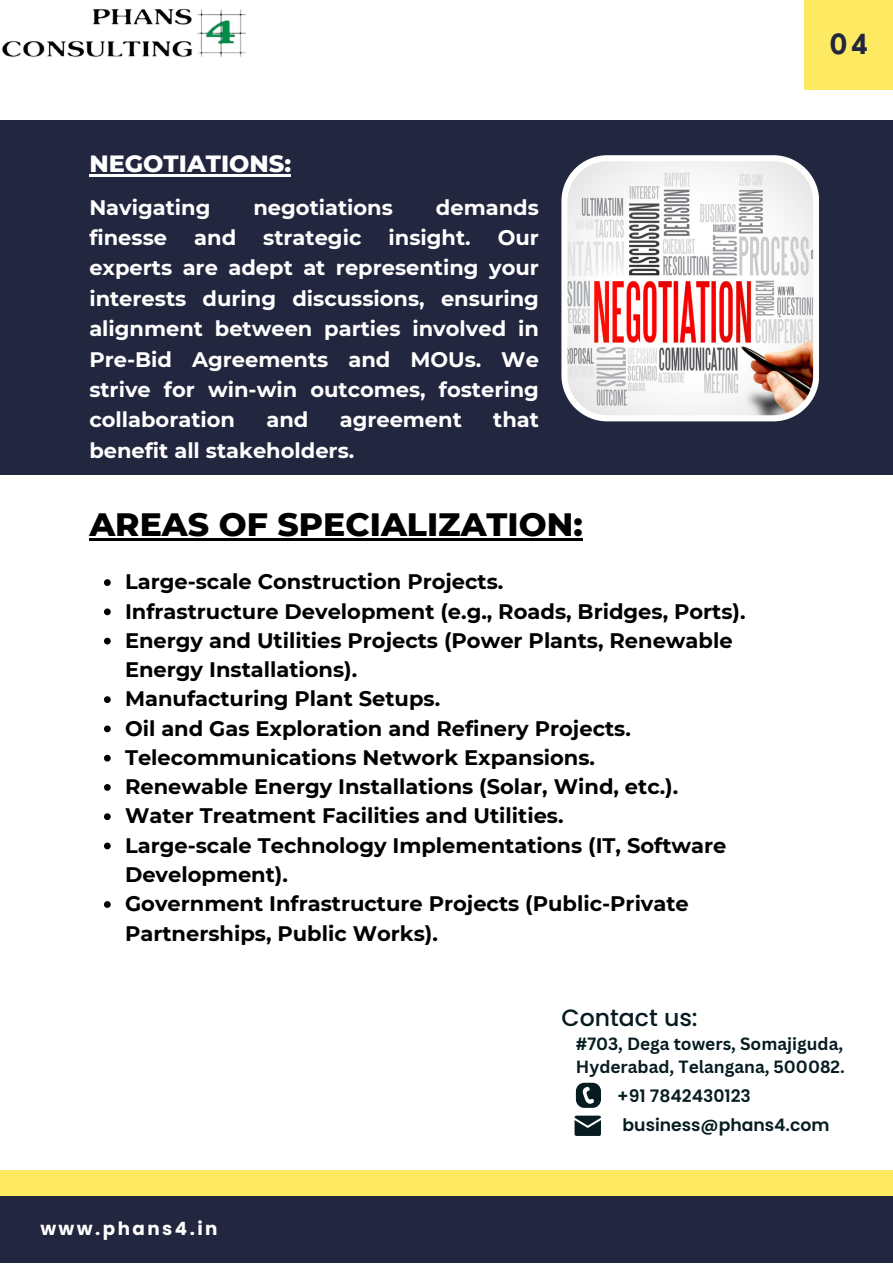
<style>
.page{position:relative;width:893px;height:1264px;background:#fff}
.page>*{position:absolute;margin:0;border:0;box-sizing:border-box;transform-origin:0 0}
.t1{font:800 33px "Montserrat";color:#000}
.t2{font:700 27px "Nourd";color:#22263e}
.t3{font:800 24px "Montserrat";color:#fff}
.t4{font:500 23.55px "Poppins";color:#071c21}
.t5{font:700 21px/29.2px "Montserrat";color:#000}
.t6{font:700 21px/30.3px "Montserrat";color:#fff;text-align:justify}
.t7{font:700 18.3px "Poppins";letter-spacing:.135em;color:#fff}
.t8{font:700 17.25px "Canva Sans";color:#071c21}
.t9{font:600 17.25px "Poppins";color:#071c21}
</style>
<div class="page">
<div style="left:804px;top:0;width:88px;height:89px;background:#fde962"></div>
<div style="left:0;top:120px;width:892px;height:355px;background:#22263e"></div>
<svg style="left:561px;top:155px;width:258px;height:266px;background:#ddc9c9"></svg>
<div style="left:0;top:1195px;width:892px;height:68px;background:#22263e"></div>
<div style="left:0;top:1169px;width:892px;height:26px;background:#fde962"></div>
<img style="left:1px;top:8px;width:245px;height:49px">
<hr style="left:89px;top:174px;width:202px;height:3px;background:#fff">
<hr style="left:89px;top:538px;width:493px;height:2px;background:#000">
<svg style="left:104px;top:579px;width:7px;height:7px"></svg>
<svg style="left:104px;top:608px;width:7px;height:7px"></svg>
<svg style="left:104px;top:637px;width:7px;height:7px"></svg>
<svg style="left:104px;top:696px;width:7px;height:7px"></svg>
<svg style="left:104px;top:725px;width:7px;height:7px"></svg>
<svg style="left:104px;top:754px;width:7px;height:7px"></svg>
<svg style="left:104px;top:784px;width:7px;height:6px"></svg>
<svg style="left:104px;top:813px;width:7px;height:7px"></svg>
<svg style="left:104px;top:842px;width:7px;height:7px"></svg>
<svg style="left:104px;top:901px;width:7px;height:6px"></svg>
<svg style="left:576px;top:1082px;width:24px;height:25px"></svg>
<svg style="left:574px;top:1115px;width:27px;height:20px"></svg>
<p class="t3" style="left:89px;top:149px;width:203px">NEGOTIATIONS:</p>
<p class="t6" style="left:89px;top:192px;width:123px">Navigating</p>
<p class="t6" style="left:253px;top:192px;width:141px">negotiations</p>
<p class="t6" style="left:436px;top:192px;width:104px">demands</p>
<p class="t6" style="left:89px;top:222px;width:79px">finesse</p>
<p class="t6" style="left:194px;top:222px;width:43px">and</p>
<p class="t6" style="left:263px;top:222px;width:100px">strategic</p>
<p class="t6" style="left:388px;top:222px;width:84px">insight.</p>
<p class="t6" style="left:89px;top:222px;width:451px;text-indent:408px">Our experts are adept at representing your interests during discussions, ensuring alignment between parties involved in Pre-Bid Agreements and MOUs. We strive for win-win outcomes, fostering collaboration</p>
<p class="t6" style="left:266px;top:404px;width:43px">and</p>
<p class="t6" style="left:340px;top:404px;width:124px">agreement</p>
<p class="t6" style="left:493px;top:404px;width:47px">that</p>
<p class="t6" style="left:89px;top:435px;width:266px">benefit all stakeholders.</p>
<p class="t1" style="left:89px;top:504px;width:495px">AREAS OF SPECIALIZATION:</p>
<p class="t5" style="left:125px;top:567px;width:380px">Large-scale Construction Projects.</p>
<p class="t5" style="left:125px;top:596px;width:622px">Infrastructure Development (e.g., Roads, Bridges, Ports).</p>
<p class="t5" style="left:125px;top:625px;width:609px">Energy and Utilities Projects (Power Plants, Renewable<br>Energy Installations).</p>
<p class="t5" style="left:125px;top:684px;width:316px">Manufacturing Plant Setups.</p>
<p class="t5" style="left:125px;top:713px;width:507px">Oil and Gas Exploration and Refinery Projects.</p>
<p class="t5" style="left:125px;top:742px;width:471px">Telecommunications Network Expansions.</p>
<p class="t5" style="left:125px;top:772px;width:554px">Renewable Energy Installations (Solar, Wind, etc.).</p>
<p class="t5" style="left:125px;top:801px;width:440px">Water Treatment Facilities and Utilities.</p>
<p class="t5" style="left:125px;top:830px;width:602px">Large-scale Technology Implementations (IT, Software<br>Development).</p>
<p class="t5" style="left:125px;top:889px;width:565px">Government Infrastructure Projects (Public-Private<br>Partnerships, Public Works).</p>
<p class="t2" style="left:829px;top:27px;width:41px">04</p>
<p class="t7" style="left:40px;top:1215px;width:179px">www.phans4.in</p>
<p class="t4" style="left:561px;top:1001px;width:138px">Contact us:</p>
<p class="t8" style="left:576px;top:1031px;width:269px">#703, Dega towers, Somajiguda,</p>
<p class="t8" style="left:576px;top:1054px;width:270px">Hyderabad, Telangana, 500082.</p>
<p class="t9" style="left:617px;top:1083px;width:135px">+91 7842430123</p>
<p class="t9" style="left:622px;top:1112px;width:208px">business@phans4.com</p>
</div>
